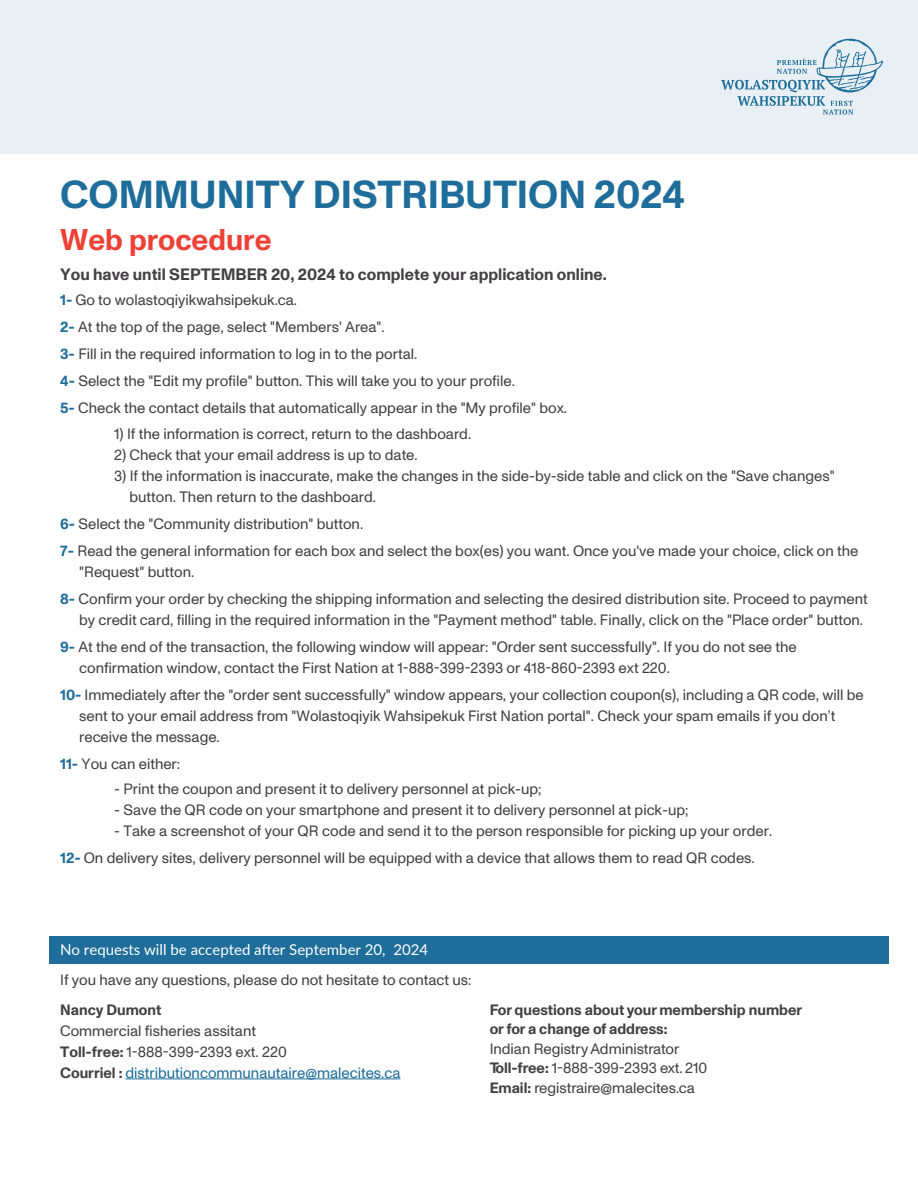
<style>
.page{position:relative;width:918px;height:1188px;background:#fff}
.page>*{position:absolute;margin:0;border:0;box-sizing:border-box;transform-origin:0 0}
.t1{font:700 39px "Monument Grotesk";color:#1e6d9a}
.t2{font:700 30px "Monument Grotesk";color:#ee4136}
.t3{font:700 16.5px "Monument Grotesk";color:#424042}
.t4{font:15px/27px "Monument Grotesk";color:#424042}
.t5{font:700 15px/19.5px "Monument Grotesk";color:#424042}
.t6{font:15px "Lato";color:#fff}
.s1{font-weight:700;color:#1e6d9a}
.s2{font-weight:700}
.s3{color:#1e6d9a}
</style>
<div class="page">
<div style="left:49px;top:937px;width:839px;height:27px;background:#1e6d9a"></div>
<hr style="left:125px;top:1079px;width:275px;height:1px;background:#1e6d9a">
<div style="left:0;top:0;width:918px;height:153px;background:#e8f0f5"></div>
<svg style="left:721px;top:39px;width:162px;height:76px"></svg>
<h1 class="t1" style="left:60px;top:166px;width:627px">COMMUNITY DISTRIBUTION 2024</h1>
<h2 class="t2" style="left:60px;top:218px;width:213px">Web procedure</h2>
<p class="t3" style="left:60px;top:262px;width:548px">You have until SEPTEMBER 20, 2024 to complete your application online.</p>
<p class="t4" style="left:60px;top:286px;width:508px"><span class="s1">1-</span> Go to wolastoqiyikwahsipekuk.ca.<br><span class="s1">2-</span> At the top of the page, select "Members' Area".<br><span class="s1">3-</span> Fill in the required information to log in to the portal.<br><span class="s1">4-</span> Select the "Edit my profile" button. This will take you to your profile.<br><span class="s1">5-</span> Check the contact details that automatically appear in the "My profile" box.</p>
<p class="t4" style="left:114px;top:419px;width:359px">1) If the information is correct, return to the dashboard.</p>
<p class="t4" style="left:114px;top:440px;width:305px">2) Check that your email address is up to date.</p>
<p class="t4" style="left:130px;top:464px;width:707px;line-height:21px;text-indent:-15px">3) If the information is inaccurate, make the changes in the side-by-side table and click on the "Save changes" button. Then return to the dashboard.</p>
<p class="t4" style="left:60px;top:509px;width:800px"><span class="s1">6-</span> Select the "Community distribution" button.<br><span class="s1">7-</span> Read the general information for each box and select the box(es) you want. Once you've made your choice, click on the</p>
<p class="t4" style="left:60px;top:557px;width:809px;text-indent:19px">"Request" button.<br><span class="s1">8-</span> Confirm your order by checking the shipping information and selecting the desired distribution site. Proceed to payment</p>
<p class="t4" style="left:60px;top:605px;width:805px;text-indent:19px">by credit card, filling in the required information in the "Payment method" table. Finally, click on the "Place order" button.<br><span class="s1">9-</span> At the end of the transaction, the following window will appear: "Order sent successfully". If you do not see the</p>
<p class="t4" style="left:60px;top:653px;width:805px;text-indent:19px">confirmation window, contact the First Nation at 1-888-399-2393 or 418-860-2393 ext 220.<br><span class="s1">10-</span> Immediately after the "order sent successfully" window appears, your collection coupon(s), including a QR code, will be</p>
<p class="t4" style="left:79px;top:704px;width:758px;line-height:21px">sent to your email address from "Wolastoqiyik Wahsipekuk First Nation portal". Check your spam emails if you don’t receive the message.</p>
<p class="t4" style="left:60px;top:749px;width:122px"><span class="s1">11-</span> You can either:</p>
<p class="t4" style="left:114px;top:775px;width:429px">- Print the coupon and present it to delivery personnel at pick-up;</p>
<p class="t4" style="left:114px;top:796px;width:576px">- Save the QR code on your smartphone and present it to delivery personnel at pick-up;</p>
<p class="t4" style="left:60px;top:817px;width:714px;text-indent:54px">- Take a screenshot of your QR code and send it to the person responsible for picking up your order.<br><span class="s1">12-</span> On delivery sites, delivery personnel will be equipped with a device that allows them to read QR codes.</p>
<p class="t6" style="left:60px;top:939px;width:370px">No requests will be accepted after September 20, 2024</p>
<p class="t4" style="left:60px;top:965px;width:413px">If you have any questions, please do not hesitate to contact us:</p>
<p class="t5" style="left:60px;top:999px;width:103px">Nancy Dumont</p>
<p class="t4" style="left:60px;top:1019px;width:342px;line-height:21px">Commercial fisheries assitant<br><span class="s2">Toll-free:</span> 1-888-399-2393 ext. 220<br><span class="s2">Courriel :</span> <span class="s3">distributioncommunautaire@malecites.ca</span></p>
<p class="t5" style="left:490px;top:999px;width:314px">For questions about your membership number or for a change of address:</p>
<p class="t4" style="left:490px;top:1038px;width:219px;line-height:19.5px">Indian Registry Administrator<br><span class="s2">Toll-free:</span> 1-888-399-2393 ext. 210<br><span class="s2">Email:</span> registraire@malecites.ca</p>
</div>
